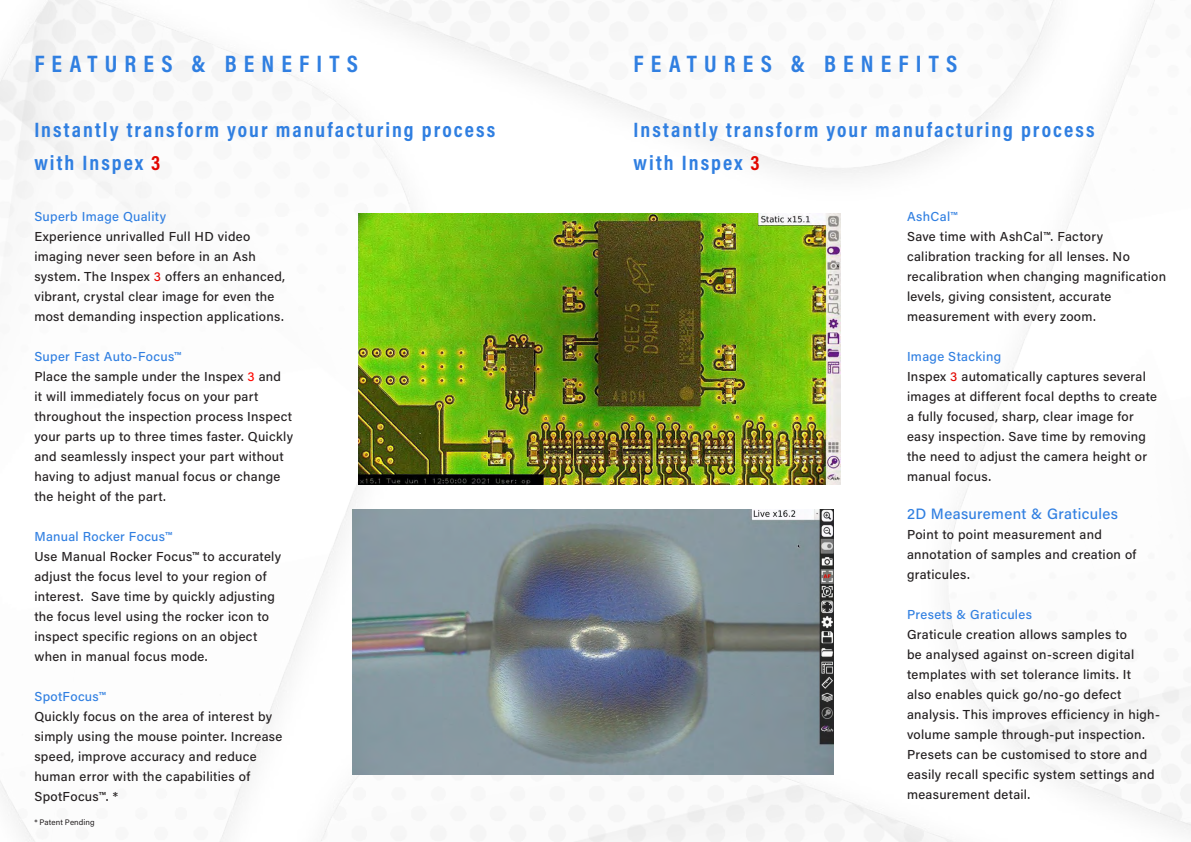
<style>
.page{position:relative;width:1191px;height:842px;background:#fff}
.page>*{position:absolute;margin:0;border:0;box-sizing:border-box;transform-origin:0 0}
.t1{font:700 24px "Acumin Pro Cond";letter-spacing:.3em;color:#307fe1}
.t2{font:700 21px "Acumin Pro Cond";letter-spacing:.095em;color:#307fe1}
.txt{font:500 15px "Acumin Pro";letter-spacing:.025em;color:#307fe1}
.txt-2{font:500 13px/20px "Acumin Pro";letter-spacing:.025em;color:#231f20}
.txt-3{font:500 13px "Acumin Pro";letter-spacing:.025em;color:#307fe1}
.t3{font:8px "Acumin Pro";letter-spacing:.005em;color:#231f20}
.s1{color:#e10600}
.s2{color:#ff0600}
</style>
<div class="page">
<img style="left:0;top:0;width:1191px;height:842px">
<img style="left:352px;top:510px;width:481px;height:264px">
<img style="left:358px;top:213px;width:483px;height:272px">
<h2 class="t1" style="left:34px;top:48px;width:325px">FEATURES &amp; BENEFITS</h2>
<h2 class="t2" style="left:34px;top:115px;width:462px">Instantly transform your manufacturing process</h2>
<h2 class="t2" style="left:34px;top:149px;width:127px">with Inspex <span class="s1">3</span></h2>
<p class="txt-3" style="left:34px;top:207px;width:133px">Superb Image Quality</p>
<p class="txt-2" style="left:34px;top:226px;width:252px">Experience unrivalled Full HD video imaging never seen before in an Ash system. The Inspex <span class="s1">3</span> offers an enhanced, vibrant, crystal clear image for even the most demanding inspection applications.</p>
<p class="txt-3" style="left:34px;top:347px;width:148px">Super Fast Auto-Focus™</p>
<p class="txt-2" style="left:34px;top:366px;width:260px">Place the sample under the Inspex <span class="s2">3</span> and<br>it will immediately focus on your part throughout the inspection process Inspect your parts up to three times faster. Quickly and seamlessly inspect your part without having to adjust manual focus or change the height of the part.</p>
<p class="txt-3" style="left:34px;top:527px;width:139px">Manual Rocker Focus™</p>
<p class="txt-2" style="left:34px;top:546px;width:248px">Use Manual Rocker Focus™ to accurately adjust the focus level to your region of interest. Save time by quickly adjusting the focus level using the rocker icon to inspect specific regions on an object when in manual focus mode.</p>
<p class="txt-3" style="left:34px;top:687px;width:73px">SpotFocus™</p>
<p class="txt-2" style="left:34px;top:706px;width:249px">Quickly focus on the area of interest by simply using the mouse pointer. Increase speed, improve accuracy and reduce human error with the capabilities of SpotFocus™. *</p>
<h2 class="t3" style="left:34px;top:817px;width:62px">* Patent Pending</h2>
<h2 class="t1" style="left:633px;top:48px;width:325px">FEATURES &amp; BENEFITS</h2>
<h2 class="t2" style="left:633px;top:115px;width:462px">Instantly transform your manufacturing process</h2>
<h2 class="t2" style="left:633px;top:149px;width:127px">with Inspex <span class="s1">3</span></h2>
<p class="txt-3" style="left:907px;top:207px;width:51px">AshCal™</p>
<p class="txt-2" style="left:907px;top:226px;width:261px">Save time with AshCal™. Factory calibration tracking for all lenses. No recalibration when changing magnification levels, giving consistent, accurate measurement with every zoom.</p>
<p class="txt-3" style="left:907px;top:347px;width:96px">Image Stacking</p>
<p class="txt-2" style="left:907px;top:366px;width:252px">Inspex <span class="s1">3</span> automatically captures several images at different focal depths to create a fully focused, sharp, clear image for easy inspection. Save time by removing the need to adjust the camera height or manual focus.</p>
<p class="txt" style="left:907px;top:503px;width:213px">2D Measurement &amp; Graticules</p>
<p class="txt-2" style="left:907px;top:524px;width:231px">Point to point measurement and annotation of samples and creation of graticules.</p>
<p class="txt-3" style="left:907px;top:605px;width:126px">Presets &amp; Graticules</p>
<p class="txt-2" style="left:907px;top:624px;width:254px">Graticule creation allows samples to<br>be analysed against on-screen digital templates with set tolerance limits. It<br>also enables quick go/no-go defect analysis. This improves efficiency in high&shy;volume sample through-put inspection.<br>Presets can be customised to store and easily recall specific system settings and measurement detail.</p>
</div>
